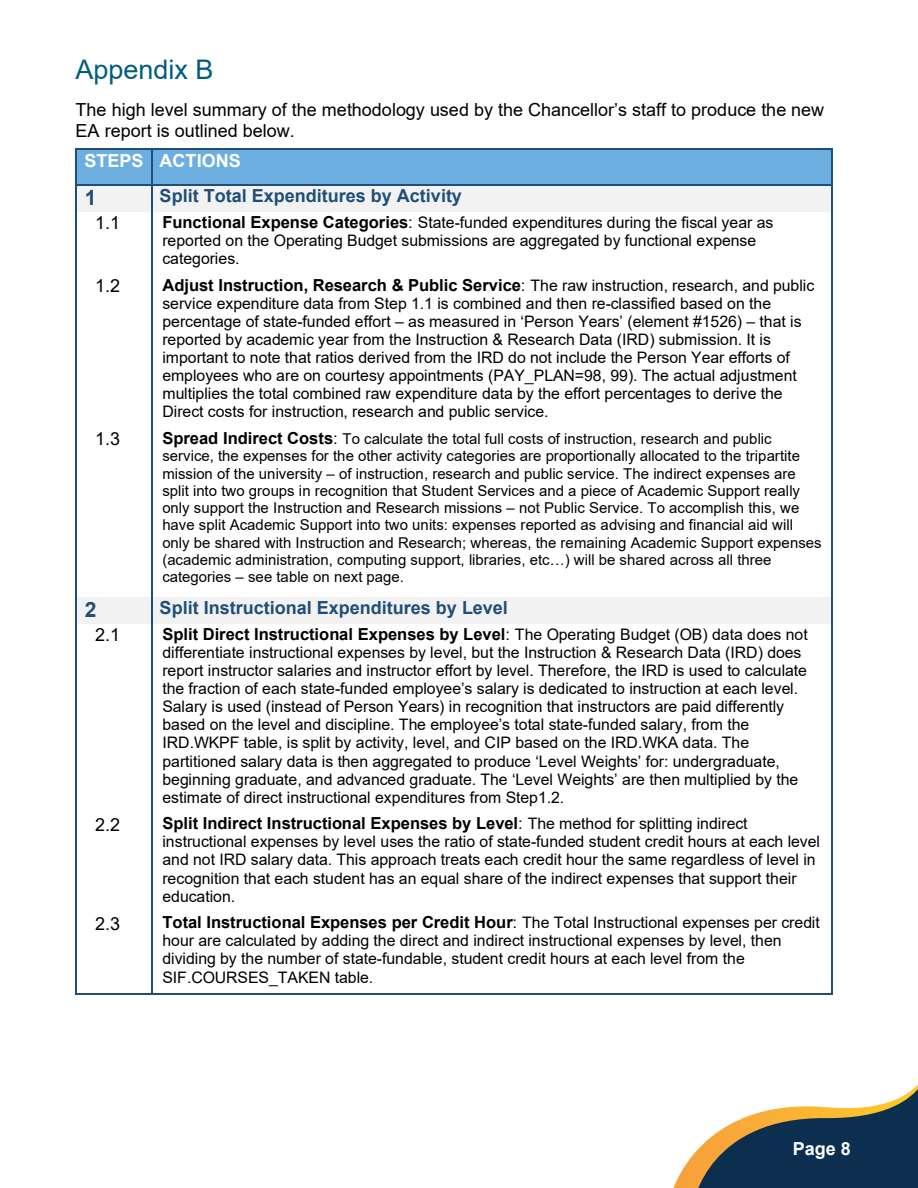
<style>
.page{position:relative;width:918px;height:1188px;background:#fff}
.page>*{position:absolute;margin:0;border:0;box-sizing:border-box;transform-origin:0 0}
.t1{font:27px "Arial";color:#005d7e}
.t2{font:700 21px "Arial";color:#1f4e79}
.t3{font:18px/20.7px "Arial";color:#000}
.t4{font:700 18px "Arial";color:#1f4e79}
.t5{font:700 18px "Arial";color:#fff}
.t6{font:700 16.5px "Arial";color:#000}
.t7{font:15.9px/18.1px "Arial";color:#000}
.t8{font:15px/17.2px "Arial";color:#000}
.s1{font-weight:700;font-size:16.5px}
.s2{font-size:16.5px}
.s3{font-weight:400}
.s4{font-weight:400;font-size:15.9px}
</style>
<div class="page">
<div style="left:77px;top:150px;width:74px;height:34px;background:#6caedf"></div>
<div style="left:152px;top:150px;width:680px;height:34px;background:#6caedf"></div>
<hr style="left:77px;top:148px;width:74px;height:2px;background:#1f4e79">
<hr style="left:152px;top:148px;width:680px;height:2px;background:#1f4e79">
<hr style="left:76px;top:150px;width:1px;height:34px;background:#1f4e79">
<hr style="left:151px;top:150px;width:1px;height:34px;background:#1f4e79">
<hr style="left:832px;top:150px;width:1px;height:34px;background:#1f4e79">
<div style="left:77px;top:185px;width:74px;height:27px;background:#f2f2f2"></div>
<div style="left:152px;top:185px;width:680px;height:27px;background:#f2f2f2"></div>
<hr style="left:77px;top:184px;width:74px;height:1px;background:#1f4e79">
<hr style="left:152px;top:184px;width:680px;height:1px;background:#1f4e79">
<svg style="left:76px;top:184px;width:1px;height:28px"></svg>
<svg style="left:151px;top:184px;width:1px;height:28px"></svg>
<svg style="left:832px;top:184px;width:1px;height:28px"></svg>
<hr style="left:76px;top:212px;width:1px;height:63px;background:#1f4e79">
<hr style="left:151px;top:212px;width:1px;height:63px;background:#1f4e79">
<hr style="left:832px;top:212px;width:1px;height:63px;background:#1f4e79">
<hr style="left:76px;top:275px;width:1px;height:153px;background:#1f4e79">
<hr style="left:151px;top:275px;width:1px;height:153px;background:#1f4e79">
<hr style="left:832px;top:275px;width:1px;height:153px;background:#1f4e79">
<hr style="left:76px;top:428px;width:1px;height:169px;background:#1f4e79">
<hr style="left:151px;top:428px;width:1px;height:169px;background:#1f4e79">
<hr style="left:832px;top:428px;width:1px;height:169px;background:#1f4e79">
<div style="left:77px;top:597px;width:74px;height:27px;background:#f2f2f2"></div>
<div style="left:152px;top:597px;width:680px;height:27px;background:#f2f2f2"></div>
<svg style="left:76px;top:597px;width:1px;height:27px"></svg>
<svg style="left:151px;top:597px;width:1px;height:27px"></svg>
<svg style="left:832px;top:597px;width:1px;height:27px"></svg>
<hr style="left:76px;top:624px;width:1px;height:190px;background:#1f4e79">
<hr style="left:151px;top:624px;width:1px;height:190px;background:#1f4e79">
<hr style="left:832px;top:624px;width:1px;height:190px;background:#1f4e79">
<hr style="left:76px;top:814px;width:1px;height:99px;background:#1f4e79">
<hr style="left:151px;top:814px;width:1px;height:99px;background:#1f4e79">
<hr style="left:832px;top:814px;width:1px;height:99px;background:#1f4e79">
<hr style="left:76px;top:913px;width:1px;height:81px;background:#1f4e79">
<hr style="left:77px;top:994px;width:74px;height:1px;background:#1f4e79">
<hr style="left:151px;top:913px;width:1px;height:81px;background:#1f4e79">
<hr style="left:152px;top:994px;width:680px;height:1px;background:#1f4e79">
<hr style="left:832px;top:913px;width:1px;height:81px;background:#1f4e79">
<svg style="left:674px;top:1084px;width:244px;height:104px"></svg>
<p class="t1" style="left:76px;top:51px;width:140px">Appendix B</p>
<p class="t3" style="left:76px;top:100px;width:750px">The high level summary of the methodology used by the Chancellor’s staff to produce the new<br>EA report is outlined below.</p>
<p class="t5" style="left:84px;top:148px;width:61px">STEPS</p>
<p class="t5" style="left:160px;top:148px;width:83px">ACTIONS</p>
<p class="t2" style="left:85px;top:183px;width:13px">1</p>
<p class="t4" style="left:160px;top:183px;width:304px">Split Total Expenditures by Activity</p>
<p class="t3" style="left:95px;top:213px;width:27px">1.1</p>
<p class="t7" style="left:162px;top:213px;width:612px"><span class="s1">Functional Expense Categories</span><span class="s2">:</span> State-funded expenditures during the fiscal year as reported on the Operating Budget submissions are aggregated by functional expense categories.</p>
<p class="t3" style="left:95px;top:275px;width:27px">1.2</p>
<p class="t6" style="left:162px;top:273px;width:654px">Adjust Instruction, Research &amp; Public Service<span class="s3">:</span> <span class="s4">The raw instruction, research, and public</span></p>
<p class="t7" style="left:162px;top:294px;width:641px">service expenditure data from Step 1.1 is combined and then re-classified based on the percentage of state-funded effort – as measured in ‘Person Years’ (element #1526) – that is reported by academic year from the Instruction &amp; Research Data (IRD) submission. It is important to note that ratios derived from the IRD do not include the Person Year efforts of employees who are on courtesy appointments (PAY_PLAN=98, 99). The actual adjustment multiplies the total combined raw expenditure data by the effort percentages to derive the Direct costs for instruction, research and public service.</p>
<p class="t3" style="left:95px;top:428px;width:27px">1.3</p>
<p class="t8" style="left:162px;top:430px;width:661px"><span class="s1">Spread Indirect Costs</span><span class="s2">:</span> To calculate the total full costs of instruction, research and public service, the expenses for the other activity categories are proportionally allocated to the tripartite mission of the university – of instruction, research and public service. The indirect expenses are split into two groups in recognition that Student Services and a piece of Academic Support really only support the Instruction and Research missions – not Public Service. To accomplish this, we have split Academic Support into two units: expenses reported as advising and financial aid will only be shared with Instruction and Research; whereas, the remaining Academic Support expenses (academic administration, computing support, libraries, etc…) will be shared across all three categories – see table on next page.</p>
<p class="t2" style="left:85px;top:595px;width:13px">2</p>
<p class="t4" style="left:160px;top:595px;width:350px">Split Instructional Expenditures by Level</p>
<p class="t3" style="left:95px;top:624px;width:27px">2.1</p>
<p class="t6" style="left:162px;top:622px;width:647px">Split Direct Instructional Expenses by Level<span class="s3">:</span> <span class="s4">The Operating Budget (OB) data does not</span></p>
<p class="t7" style="left:162px;top:643px;width:646px">differentiate instructional expenses by level, but the Instruction &amp; Research Data (IRD) does report instructor salaries and instructor effort by level. Therefore, the IRD is used to calculate the fraction of each state-funded employee’s salary is dedicated to instruction at each level.<br>Salary is used (instead of Person Years) in recognition that instructors are paid differently based on the level and discipline. The employee’s total state-funded salary, from the IRD.WKPF table, is split by activity, level, and CIP based on the IRD.WKA data. The partitioned salary data is then aggregated to produce ‘Level Weights’ for: undergraduate, beginning graduate, and advanced graduate. The ‘Level Weights’ are then multiplied by the estimate of direct instructional expenditures from Step1.2.</p>
<p class="t3" style="left:95px;top:814px;width:27px">2.2</p>
<p class="t6" style="left:162px;top:812px;width:587px">Split Indirect Instructional Expenses by Level<span class="s3">:</span> <span class="s4">The method for splitting indirect</span></p>
<p class="t7" style="left:162px;top:833px;width:659px">instructional expenses by level uses the ratio of state-funded student credit hours at each level and not IRD salary data. This approach treats each credit hour the same regardless of level in recognition that each student has an equal share of the indirect expenses that support their education.</p>
<p class="t3" style="left:95px;top:913px;width:27px">2.3</p>
<p class="t6" style="left:162px;top:911px;width:659px">Total Instructional Expenses per Credit Hour<span class="s3">:</span> <span class="s4">The Total Instructional expenses per credit</span></p>
<p class="t7" style="left:162px;top:932px;width:621px">hour are calculated by adding the direct and indirect instructional expenses by level, then dividing by the number of state-fundable, student credit hours at each level from the<br>SIF.COURSES_TAKEN table.</p>
<p class="t5" style="left:793px;top:1136px;width:60px">Page 8</p>
</div>
